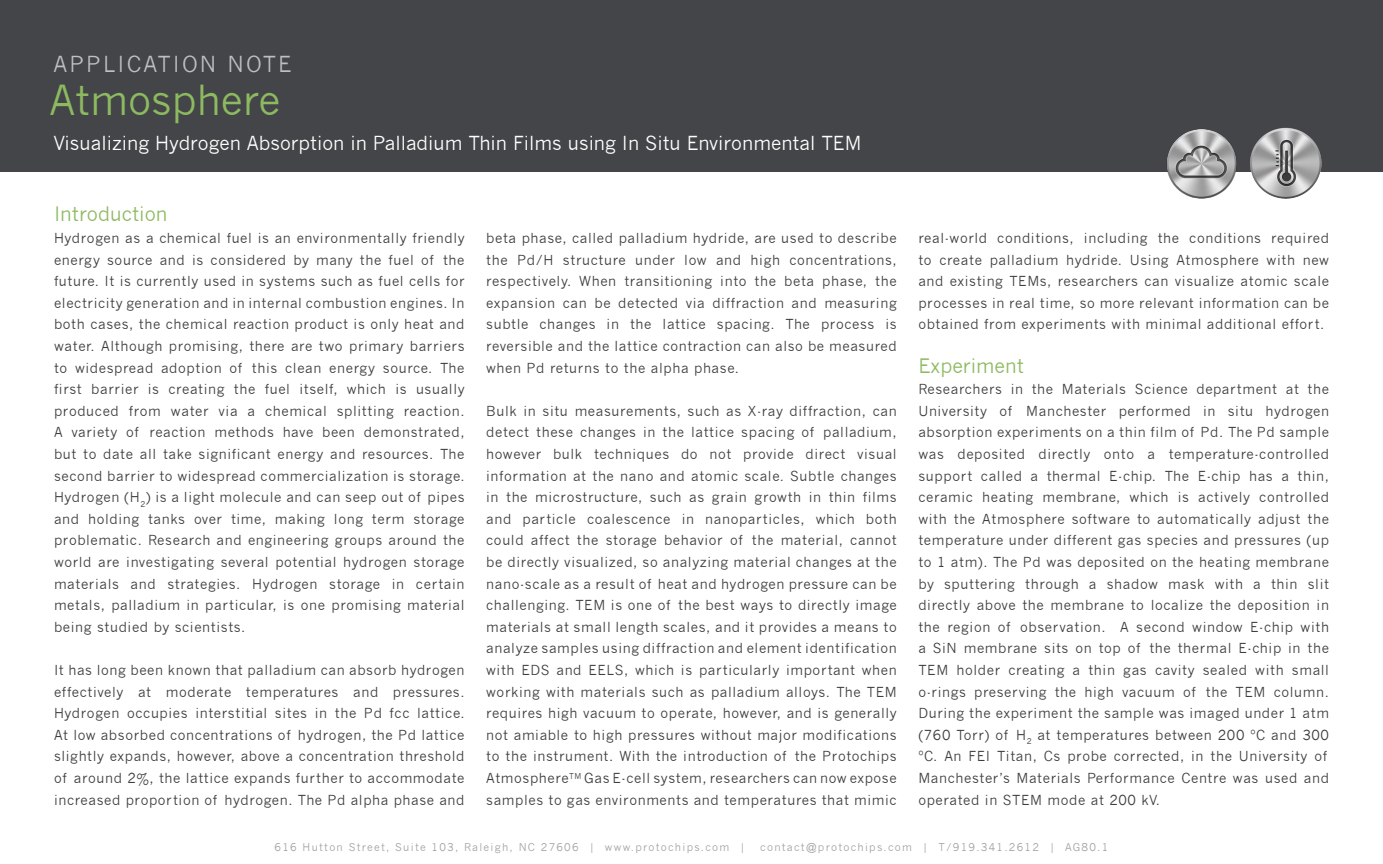
<style>
.page{position:relative;width:1383px;height:864px;background:#fff}
.page>*{position:absolute;margin:0;border:0;box-sizing:border-box;transform-origin:0 0}
.t1{font:40.5px "News Gothic";color:#8dba60}
.t2{font:21.6px "News Gothic";letter-spacing:.1em;color:#bebfc2}
.t3{font:19.5px "News Gothic";color:#8dba60}
.t4{font:18.9px "News Gothic";color:#fff}
.t5{font:13.5px/21.6px "News Gothic";letter-spacing:.045em;color:#3e3e3f;text-align:justify}
.t6{font:10.5px "News Gothic";letter-spacing:.12em;color:#a1a3a7}
</style>
<div class="page">
<div style="left:0;top:0;width:1382px;height:171px;background:#444548"></div>
<img style="left:1244px;top:127px;width:84px;height:72px">
<img style="left:1159px;top:129px;width:85px;height:70px">
<p class="t2" style="left:54px;top:52px;width:239px">APPLICATION NOTE</p>
<p class="t1" style="left:50px;top:77px;width:232px">Atmosphere</p>
<p class="t4" style="left:54px;top:132px;width:809px">Visualizing Hydrogen Absorption in Palladium Thin Films using In Situ Environmental TEM</p>
<p class="t3" style="left:54px;top:203px;width:115px">Introduction</p>
<p class="t5" style="left:54px;top:227px;width:412px">Hydrogen as a chemical fuel is an environmentally friendly energy source and is considered by many the fuel of the future. It is currently used in systems such as fuel cells for electricity generation and in internal combustion engines. In both cases, the chemical reaction product is only heat and water. Although promising, there are two primary barriers to widespread adoption of this clean energy source. The first barrier is creating the fuel itself, which is usually produced from water via a chemical splitting reaction.<br>A variety of reaction methods have been demonstrated, but to date all take significant energy and resources. The second barrier to widespread commercialization is storage.<br>Hydrogen (H<sub>2</sub>) is a light molecule and can seep out of pipes and holding tanks over time, making long term storage problematic. Research and engineering groups around the world are investigating several potential hydrogen storage materials and strategies. Hydrogen storage in certain metals, palladium in particular, is one promising material being studied by scientists.</p>
<p class="t5" style="left:54px;top:659px;width:412px">It has long been known that palladium can absorb hydrogen effectively at moderate temperatures and pressures.<br>Hydrogen occupies interstitial sites in the Pd fcc lattice.<br>At low absorbed concentrations of hydrogen, the Pd lattice slightly expands, however, above a concentration threshold of around 2%, the lattice expands further to accommodate increased proportion of hydrogen. The Pd alpha phase and</p>
<p class="t5" style="left:486px;top:227px;width:412px">beta phase, called palladium hydride, are used to describe the Pd/H structure under low and high concentrations, respectively. When transitioning into the beta phase, the expansion can be detected via diffraction and measuring subtle changes in the lattice spacing. The process is reversible and the lattice contraction can also be measured when Pd returns to the alpha phase.</p>
<p class="t5" style="left:486px;top:400px;width:412px">Bulk in situ measurements, such as X-ray diffraction, can detect these changes in the lattice spacing of palladium, however bulk techniques do not provide direct visual information at the nano and atomic scale. Subtle changes in the microstructure, such as grain growth in thin films and particle coalescence in nanoparticles, which both could affect the storage behavior of the material, cannot be directly visualized, so analyzing material changes at the nano-scale as a result of heat and hydrogen pressure can be challenging. TEM is one of the best ways to directly image materials at small length scales, and it provides a means to analyze samples using diffraction and element identification with EDS and EELS, which is particularly important when working with materials such as palladium alloys. The TEM requires high vacuum to operate, however, and is generally not amiable to high pressures without major modifications to the instrument. With the introduction of the Protochips Atmosphere<sup>TM</sup> Gas E-cell system, researchers can now expose samples to gas environments and temperatures that mimic</p>
<p class="t5" style="left:918px;top:227px;width:412px">real-world conditions, including the conditions required to create palladium hydride. Using Atmosphere with new and existing TEMs, researchers can visualize atomic scale processes in real time, so more relevant information can be obtained from experiments with minimal additional effort.</p>
<p class="t3" style="left:918px;top:354px;width:107px">Experiment</p>
<p class="t5" style="left:918px;top:379px;width:412px;text-align:left">Researchers in the Materials Science department at the University of Manchester performed in situ hydrogen absorption experiments on a thin film of Pd. The Pd sample was deposited directly onto a temperature-controlled support called a thermal E-chip. The E-chip has a thin, ceramic heating membrane, which is actively controlled with the Atmosphere software to automatically adjust the temperature under different gas species and pressures (up to 1 atm). The Pd was deposited on the heating membrane by sputtering through a shadow mask with a thin slit directly above the membrane to localize the deposition in the region of observation. A second window E-chip with a SiN membrane sits on top of the thermal E-chip in the TEM holder creating a thin gas cavity sealed with small o-rings preserving the high vacuum of the TEM column.<br>During the experiment the sample was imaged under 1 atm (760 Torr) of H<sub>2</sub> at temperatures between 200 ºC and 300 ºC. An FEI Titan, Cs probe corrected, in the University of Manchester’s Materials Performance Centre was used and operated in STEM mode at 200 kV.</p>
<p class="t6" style="left:275px;top:841px;width:472px">616 Hutton Street, Suite 103, Raleigh, NC 27606 | www.protochips.com |</p>
<p class="t6" style="left:760px;top:841px;width:349px">contact@protochips.com | T/919.341.2612 | AG80.1</p>
</div>
